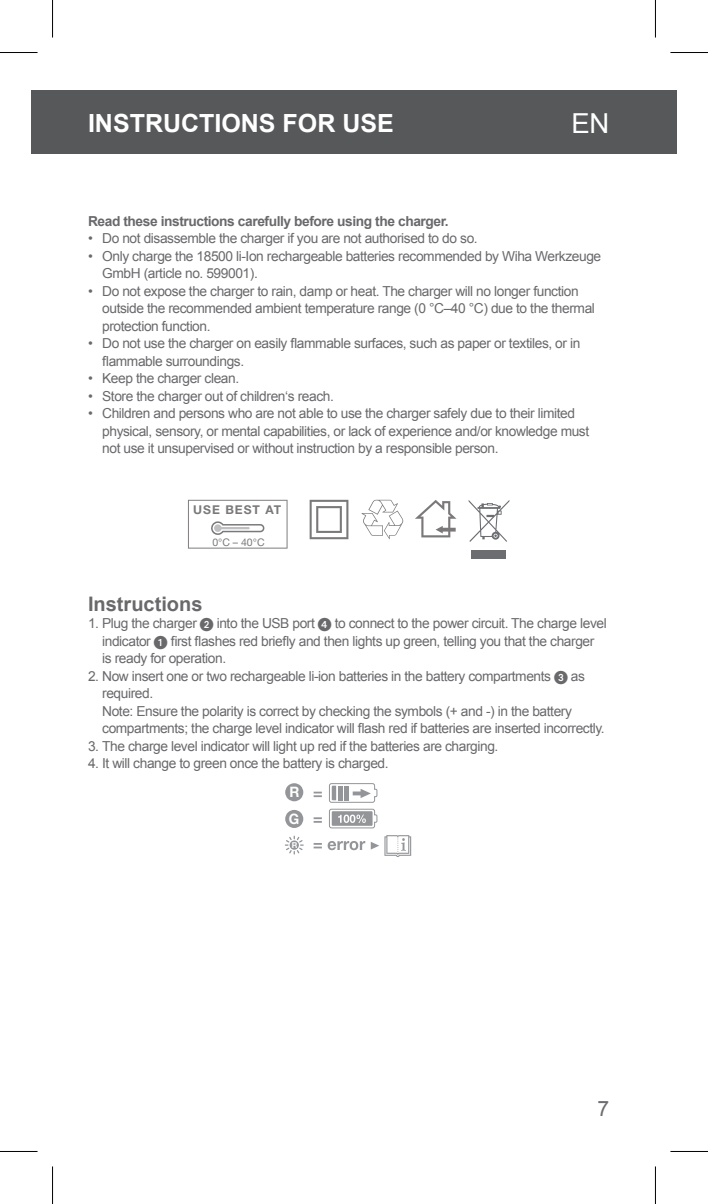
<style>
.page{position:relative;width:708px;height:1204px;background:#fff}
.page>*{position:absolute;margin:0;border:0;box-sizing:border-box;transform-origin:0 0}
.t1{font:27.5px "Arial";color:#fff}
.t2{font:700 25px "Arial";color:#fff}
.t3{font:21.25px "Arial";color:#6c6d70}
.t4{font:700 20px "Arial";color:#69696c}
.t5{font:700 14.25px/27px "Helvetica Neue";color:#fff;scale:.96 1}
.t6{font:13.75px/17.5px "Arial";letter-spacing:-.03em;color:#69696c}
.t7{font:700 13.75px "Arial";letter-spacing:-.03em;color:#69696c}
.t8{font:700 12.25px "Helvetica Neue LT Pro";letter-spacing:.08em;color:#231f20}
.t9{font:10.5px "Helvetica Neue LT Pro";color:#231f20}
.t10{font:700 8px "Helvetica Neue";color:#fff;scale:.96 1}
.s1{font-family:"European Pi One"}
</style>
<div class="page">
<div style="left:31px;top:90px;width:645px;height:64px;background:#57585a"></div>
<div style="left:471px;top:550px;width:35px;height:8px;background:#6c6d70"></div>
<svg style="left:468px;top:500px;width:41px;height:42px"></svg>
<svg style="left:309px;top:500px;width:39px;height:39px"></svg>
<svg style="left:361px;top:500px;width:42px;height:39px"></svg>
<svg style="left:415px;top:500px;width:41px;height:37px"></svg>
<svg style="left:188px;top:500px;width:99px;height:48px"></svg>
<svg style="left:285px;top:783px;width:18px;height:18px"></svg>
<svg style="left:285px;top:810px;width:18px;height:18px"></svg>
<svg style="left:285px;top:835px;width:18px;height:19px"></svg>
<svg style="left:313px;top:791px;width:9px;height:6px"></svg>
<svg style="left:313px;top:817px;width:9px;height:5px"></svg>
<svg style="left:313px;top:835px;width:98px;height:22px"></svg>
<svg style="left:329px;top:783px;width:48px;height:45px"></svg>
<hr style="left:0;top:52px;width:38px;height:1px;background:#000">
<hr style="left:670px;top:52px;width:37px;height:1px;background:#000">
<hr style="left:0;top:1150px;width:38px;height:1px;background:#000">
<hr style="left:670px;top:1150px;width:37px;height:1px;background:#000">
<hr style="left:52px;top:0;width:1px;height:37px;background:#000">
<hr style="left:52px;top:1166px;width:1px;height:37px;background:#000">
<hr style="left:654px;top:0;width:1px;height:37px;background:#000">
<hr style="left:654px;top:1166px;width:1px;height:37px;background:#000">
<h2 class="t2" style="left:88px;top:106px;width:307px">INSTRUCTIONS FOR USE</h2>
<h1 class="t1" style="left:571px;top:105px;width:39px">EN</h1>
<p class="t7" style="left:88px;top:211px;width:362px">Read these instructions carefully before using the charger.</p>
<p class="t6" style="left:88px;top:230px;width:391px">• Do not disassemble the charger if you are not authorised to do so.</p>
<p class="t6" style="left:102px;top:247px;width:500px;text-indent:-14px">• Only charge the 18500 li-Ion rechargeable batteries recommended by Wiha Werkzeuge<br>GmbH (article no. 599001).</p>
<p class="t6" style="left:102px;top:282px;width:494px;text-indent:-14px">• Do not expose the charger to rain, damp or heat. The charger will no longer function outside the recommended ambient temperature range (0 °C–40 °C) due to the thermal protection function.</p>
<p class="t6" style="left:102px;top:335px;width:479px;text-indent:-14px">• Do not use the charger on easily flammable surfaces, such as paper or textiles, or in flammable surroundings.</p>
<p class="t6" style="left:88px;top:370px;width:153px">• Keep the charger clean.</p>
<p class="t6" style="left:88px;top:387px;width:247px">• Store the charger out of children‘s reach.</p>
<p class="t6" style="left:102px;top:405px;width:488px;text-indent:-14px">• Children and persons who are not able to use the charger safely due to their limited physical, sensory, or mental capabilities, or lack of experience and/or knowledge must not use it unsupervised or without instruction by a responsible person.</p>
<p class="t8" style="left:193px;top:501px;width:89px">USE BEST AT</p>
<p class="t9" style="left:212px;top:535px;width:54px">0°C – 40°C</p>
<h3 class="t4" style="left:88px;top:590px;width:116px">Instructions</h3>
<p class="t6" style="left:102px;top:615px;width:506px;text-indent:-14px">1. Plug the charger <span class="s1">2</span> into the USB port <span class="s1">4</span> to connect to the power circuit. The charge level indicator <span class="s1">1</span> first flashes red briefly and then lights up green, telling you that the charger is ready for operation.</p>
<p class="t6" style="left:102px;top:667px;width:504px;text-indent:-14px">2. Now insert one or two rechargeable li-ion batteries in the battery compartments <span class="s1">3</span> as required.<br>Note: Ensure the polarity is correct by checking the symbols (+ and -) in the battery compartments; the charge level indicator will flash red if batteries are inserted incorrectly.</p>
<p class="t6" style="left:88px;top:737px;width:412px">3. The charge level indicator will light up red if the batteries are charging.</p>
<p class="t6" style="left:88px;top:755px;width:302px">4. It will change to green once the battery is charged.</p>
<p class="t5" style="left:289px;top:779px;width:13px">R<br>G</p>
<p class="t10" style="left:291px;top:839px;width:7px">R</p>
<h3 class="t3" style="left:597px;top:1094px;width:13px">7</h3>
</div>
